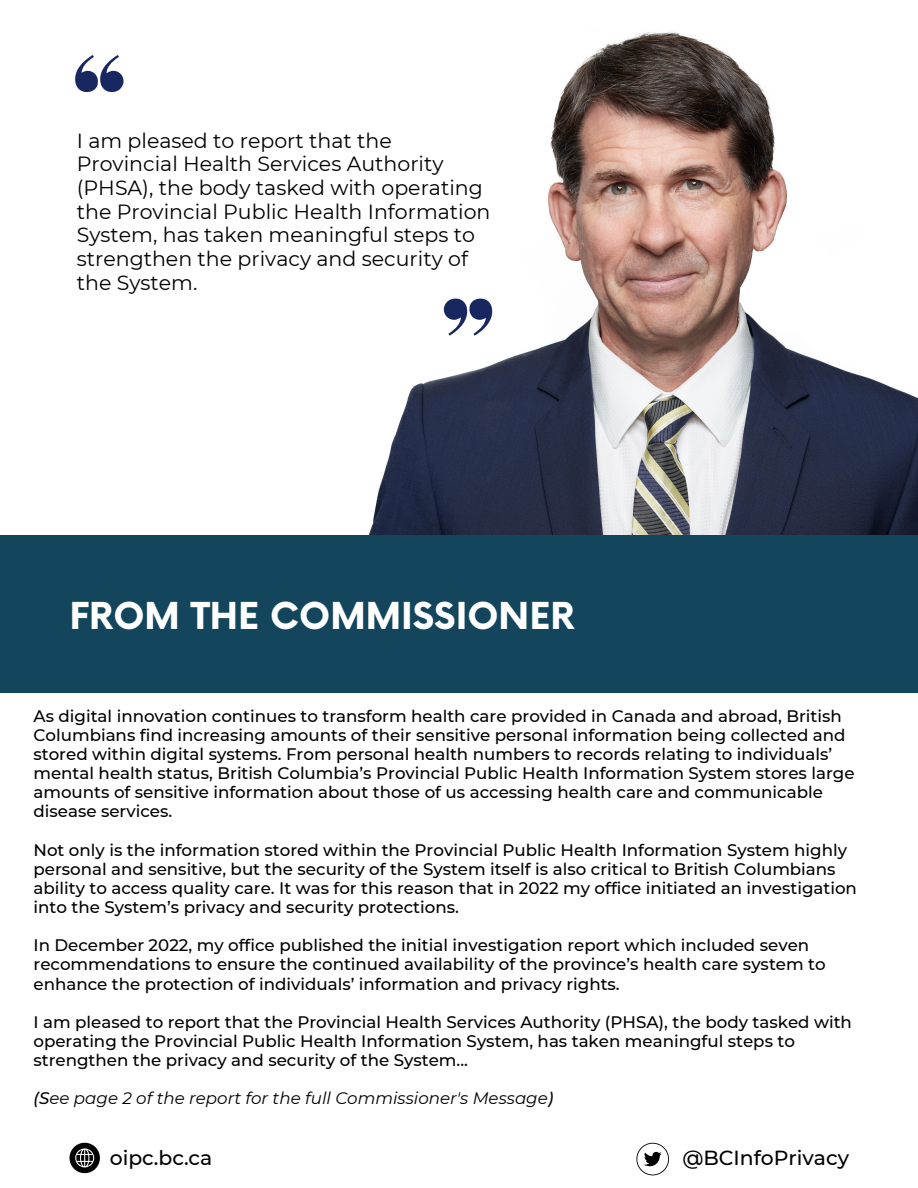
<style>
.page{position:relative;width:918px;height:1188px;background:#fff}
.page>*{position:absolute;margin:0;border:0;box-sizing:border-box;transform-origin:0 0}
.t1{font:700 36.15px "Now";color:#fff}
.t2{font:20.55px/23.7px "Montserrat";color:#000}
.t3{font:500 20.4px "Montserrat";color:#000}
.t4{font:500 16.65px/19.2px "Montserrat";color:#000}
.t5{font:italic 16.65px "Montserrat";color:#000}
.s1{font-weight:500}
</style>
<div class="page">
<img style="left:369px;top:32px;width:549px;height:503px">
<div style="left:0;top:535px;width:918px;height:157px;background:#13465d"></div>
<svg style="left:70px;top:1143px;width:30px;height:30px"></svg>
<svg style="left:636px;top:1143px;width:33px;height:32px"></svg>
<svg style="left:75px;top:55px;width:49px;height:37px"></svg>
<svg style="left:444px;top:299px;width:48px;height:37px"></svg>
<p class="t2" style="left:77px;top:129px;width:415px">I am pleased to report that the Provincial Health Services Authority (PHSA), the body tasked with operating the Provincial Public Health Information System, has taken meaningful steps to strengthen the privacy and security of the System.</p>
<p class="t1" style="left:70px;top:597px;width:507px">FROM THE COMMISSIONER</p>
<p class="t4" style="left:34px;top:706px;width:823px">As digital innovation continues to transform health care provided in Canada and abroad, British Columbians find increasing amounts of their sensitive personal information being collected and stored within digital systems. From personal health numbers to records relating to individuals’ mental health status, British Columbia’s Provincial Public Health Information System stores large amounts of sensitive information about those of us accessing health care and communicable disease services.</p>
<p class="t4" style="left:34px;top:840px;width:825px">Not only is the information stored within the Provincial Public Health Information System highly personal and sensitive, but the security of the System itself is also critical to British Columbians ability to access quality care. It was for this reason that in 2022 my office initiated an investigation into the System’s privacy and security protections.</p>
<p class="t4" style="left:34px;top:936px;width:794px">In December 2022, my office published the initial investigation report which included seven recommendations to ensure the continued availability of the province’s health care system to enhance the protection of individuals’ information and privacy rights.</p>
<p class="t4" style="left:34px;top:1012px;width:820px">I am pleased to report that the Provincial Health Services Authority (PHSA), the body tasked with operating the Provincial Public Health Information System, has taken meaningful steps to strengthen the privacy and security of the System...</p>
<p class="t5" style="left:34px;top:1088px;width:521px"><span class="s1">(S</span>ee page 2 of the report for the full Commissioner's Message<span class="s1">)</span></p>
<p class="t3" style="left:110px;top:1145px;width:104px">oipc.bc.ca</p>
<p class="t3" style="left:682px;top:1145px;width:168px">@BCInfoPrivacy</p>
</div>
